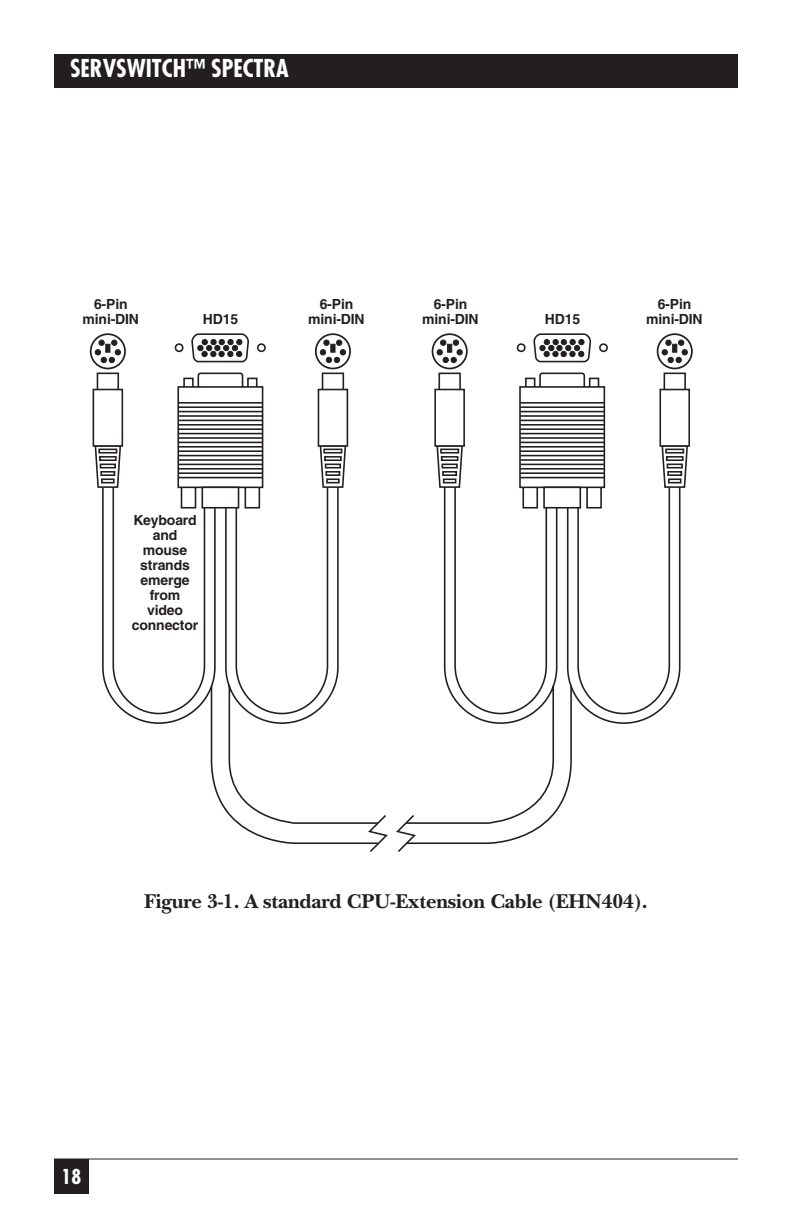
<style>
.page{position:relative;width:792px;height:1224px;background:#fff}
.page>*{position:absolute;margin:0;border:0;box-sizing:border-box;transform-origin:0 0}
.t1{font:700 condensed 24px "Futura";color:#fff}
.t2{font:700 20.8px "New Baskerville";letter-spacing:-.005em;color:#231f20}
.t3{font:700 condensed 20px "Futura";color:#fff}
.t4{font:700 14px/15px "Helvetica";letter-spacing:-.01em;color:#231f20;text-align:center}
</style>
<div class="page">
<div style="left:54px;top:54px;width:684px;height:34px;background:#231f20"></div>
<div style="left:54px;top:1159px;width:35px;height:35px;background:#231f20"></div>
<svg style="left:174px;top:333px;width:177px;height:68px"></svg>
<svg style="left:315px;top:333px;width:36px;height:36px"></svg>
<svg style="left:320px;top:340px;width:26px;height:23px"></svg>
<div style="left:322px;top:373px;width:22px;height:17px;border:2px solid #231f20"></div>
<div style="left:318px;top:389px;width:30px;height:58px;background:#fff;border:2px solid #231f20"></div>
<svg style="left:102px;top:509px;width:75px;height:215px"></svg>
<svg style="left:90px;top:333px;width:36px;height:36px"></svg>
<svg style="left:95px;top:340px;width:26px;height:23px"></svg>
<div style="left:93px;top:389px;width:30px;height:58px;background:#231f20"></div>
<svg style="left:94px;top:373px;width:170px;height:136px"></svg>
<svg style="left:177px;top:401px;width:229px;height:451px"></svg>
<svg style="left:405px;top:333px;width:203px;height:512px"></svg>
<svg style="left:432px;top:333px;width:36px;height:36px"></svg>
<svg style="left:437px;top:340px;width:26px;height:23px"></svg>
<svg style="left:436px;top:447px;width:28px;height:42px"></svg>
<div style="left:438px;top:373px;width:23px;height:17px;border:2px solid #231f20"></div>
<div style="left:434px;top:389px;width:31px;height:58px;background:#fff;border:2px solid #231f20"></div>
<svg style="left:439px;top:448px;width:242px;height:277px"></svg>
<svg style="left:657px;top:333px;width:36px;height:36px"></svg>
<svg style="left:662px;top:340px;width:26px;height:23px"></svg>
<div style="left:659px;top:389px;width:31px;height:58px;background:#231f20"></div>
<svg style="left:518px;top:373px;width:171px;height:136px"></svg>
<div style="left:543px;top:487px;width:38px;height:22px;background:#fff;border:2px solid #231f20"></div>
<hr style="left:520px;top:402px;width:84px;height:2px;background:#231f20">
<hr style="left:520px;top:406px;width:84px;height:2px;background:#231f20">
<hr style="left:520px;top:411px;width:84px;height:1px;background:#231f20">
<hr style="left:520px;top:415px;width:84px;height:2px;background:#231f20">
<hr style="left:520px;top:420px;width:84px;height:1px;background:#231f20">
<hr style="left:520px;top:424px;width:84px;height:2px;background:#231f20">
<hr style="left:520px;top:428px;width:84px;height:2px;background:#231f20">
<hr style="left:520px;top:433px;width:84px;height:1px;background:#231f20">
<hr style="left:520px;top:437px;width:84px;height:2px;background:#231f20">
<hr style="left:520px;top:442px;width:84px;height:1px;background:#231f20">
<hr style="left:520px;top:446px;width:84px;height:2px;background:#231f20">
<hr style="left:520px;top:450px;width:84px;height:2px;background:#231f20">
<hr style="left:520px;top:455px;width:84px;height:1px;background:#231f20">
<hr style="left:520px;top:459px;width:84px;height:2px;background:#231f20">
<hr style="left:520px;top:464px;width:84px;height:1px;background:#231f20">
<hr style="left:520px;top:468px;width:84px;height:2px;background:#231f20">
<hr style="left:520px;top:472px;width:84px;height:2px;background:#231f20">
<hr style="left:520px;top:477px;width:84px;height:1px;background:#231f20">
<hr style="left:54px;top:1158px;width:684px;height:2px;background:#231f20">
<h1 class="t1" style="left:70px;top:58px;width:220px">SERVSWITCH™ SPECTRA</h1>
<p class="t4" style="left:83px;top:298px;width:58px">6-Pin mini-DIN</p>
<p class="t4" style="left:308px;top:298px;width:58px">6-Pin mini-DIN</p>
<p class="t4" style="left:422px;top:298px;width:58px">6-Pin mini-DIN</p>
<p class="t4" style="left:203px;top:313px;width:37px">HD15</p>
<p class="t4" style="left:545px;top:313px;width:37px">HD15</p>
<p class="t4" style="left:646px;top:298px;width:58px">6-Pin mini-DIN</p>
<p class="t4" style="left:132px;top:514px;width:68px">Keyboard and mouse strands emerge from video connector</p>
<h2 class="t2" style="left:144px;top:894px;width:505px">Figure 3-1. A standard CPU-Extension Cable (EHN404).</h2>
<h3 class="t3" style="left:62px;top:1168px;width:21px">18</h3>
</div>
